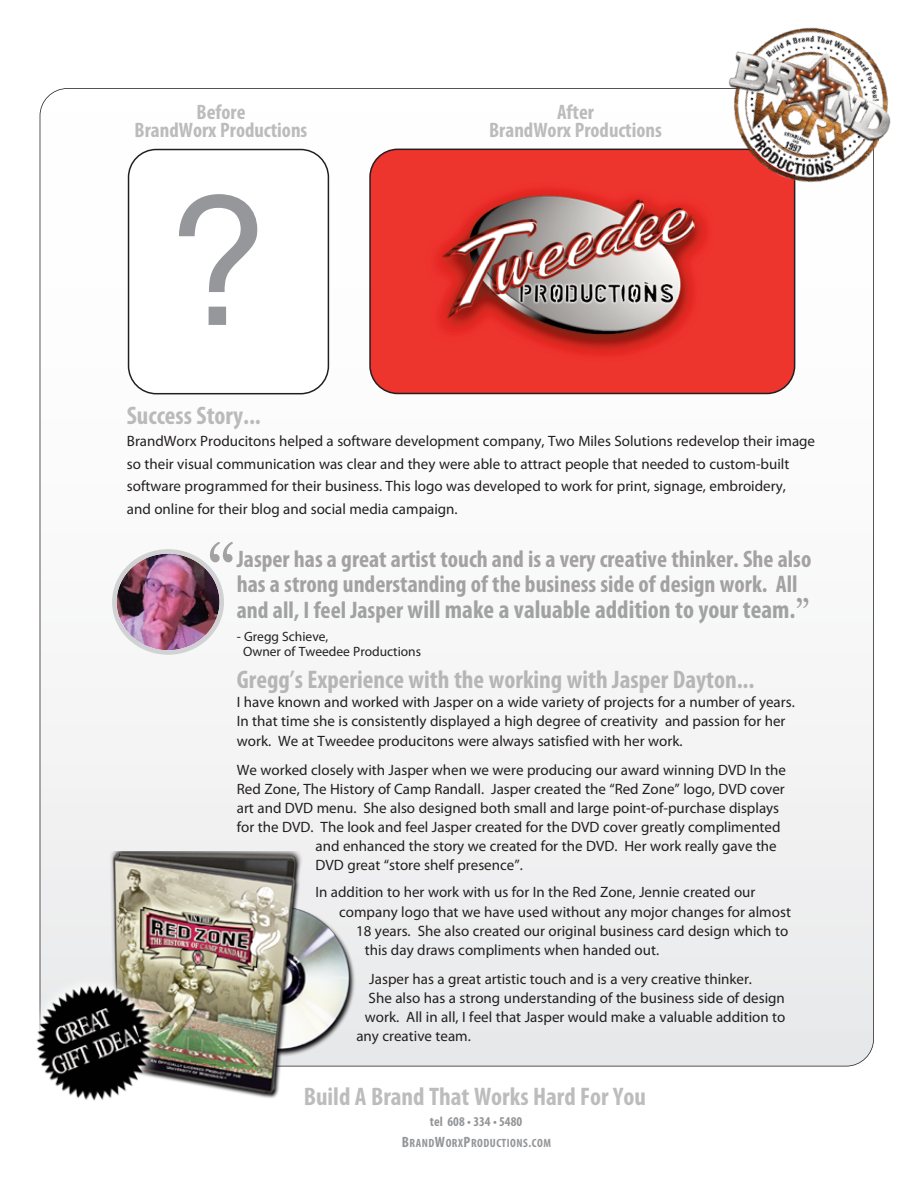
<style>
.page{position:relative;width:918px;height:1188px;background:#fff}
.page>*{position:absolute;margin:0;border:0;box-sizing:border-box;transform-origin:0 0}
.t1{font:180px "Helvetica";color:#95979a}
.t2{font:72px "Hoefler Text";color:rgb(35 31 32/.4)}
.t3{font:36px "Hoefler Text";color:rgb(35 31 32/.4)}
.t4{font:700 condensed 25.5px "Myriad Pro";color:rgb(35 31 32/.3)}
.t5{font:700 condensed 25.5px "Myriad Pro";color:rgb(35 31 32/.4)}
.t6{font:700 condensed 24px/25.5px "Myriad Pro";color:rgb(35 31 32/.4)}
.t7{font:700 condensed 21px/18px "Myriad Pro";color:rgb(35 31 32/.3);text-align:center}
.t8{font:15px/22.5px "Myriad Pro";color:#231f20}
.t9{font:13.5px/15px "Myriad Pro";color:#231f20}
.t10{font:700 condensed 13.5px "Myriad Pro";color:#939598}
.t11{font:700 condensed 12px "Myriad Pro";letter-spacing:.045em;color:#939598}
.s1{font-size:24px}
.s2{font-size:15px}
</style>
<div class="page">
<div style="left:40px;top:89px;width:834px;height:977px;background:linear-gradient(to right,#f9f9f9,#f3f3f4);border-radius:27px"></div>
<svg style="left:128px;top:149px;width:201px;height:245px"></svg>
<svg style="left:369px;top:149px;width:426px;height:245px"></svg>
<img style="left:720px;top:27px;width:171px;height:167px">
<img style="left:112px;top:549px;width:112px;height:106px">
<img style="left:36px;top:852px;width:333px;height:249px">
<h3 class="t7" style="left:135px;top:105px;width:174px">Before<br>BrandWorx Productions</h3>
<h3 class="t7" style="left:489px;top:105px;width:174px">After<br>BrandWorx Productions</h3>
<h1 class="t1" style="left:165px;top:158px;width:102px">?</h1>
<h3 class="t4" style="left:127px;top:406px;width:135px">Success Story...</h3>
<p class="t8" style="left:127px;top:431px;width:690px">BrandWorx Producitons helped a software development company, Two Miles Solutions redevelop their image so their visual communication was clear and they were able to attract people that needed to custom-built software programmed for their business. This logo was developed to work for print, signage, embroidery,<br>and online for their blog and social media campaign.</p>
<h2 class="t2" style="left:208px;top:526px;width:29px">“</h2>
<h3 class="t6" style="left:237px;top:548px;width:576px">Jasper has a great artist touch and is a very creative thinker. She also has a strong understanding of the business side of design work. All</h3>
<h3 class="t5" style="left:237px;top:600px;width:560px"><span class="s1">and all, I feel Jasper</span> will make a valuable addition to your team.</h3>
<h3 class="t3" style="left:795px;top:590px;width:15px">”</h3>
<p class="t9" style="left:243px;top:630px;width:180px;text-indent:-6px">- Gregg Schieve,<br>Owner of Tweedee Productions</p>
<h3 class="t4" style="left:237px;top:671px;width:519px">Gregg’s Experience with the working with Jasper Dayton...</h3>
<p class="t8" style="left:237px;top:694px;width:559px;line-height:19px">I have known and worked with Jasper on a wide variety of projects for a number of years.<br>In that time she is consistently displayed a high degree of creativity and passion for her work. We at Tweedee producitons were always satisfied with her work.</p>
<p class="t8" style="left:237px;top:760px;width:551px">We worked closely with Jasper when we were producing our award winning DVD In the</p>
<p class="t8" style="left:237px;top:779px;width:550px">Red Zone, The History of Camp Randall. Jasper created the “Red Zone” logo, DVD cover</p>
<p class="t8" style="left:237px;top:798px;width:544px">art and DVD menu. She also designed both small and large point-of-purchase displays</p>
<p class="t8" style="left:237px;top:817px;width:545px">for the DVD. The look and feel Jasper created for the DVD cover greatly complimented</p>
<p class="t8" style="left:316px;top:836px;width:463px">and enhanced the story we created for the DVD. Her work really gave the</p>
<p class="t8" style="left:316px;top:855px;width:209px">DVD great “store shelf presence”.</p>
<p class="t8" style="left:316px;top:882px;width:441px">In addition to her work with us for In the Red Zone, Jennie created our</p>
<p class="t8" style="left:339px;top:901px;width:453px">company logo that we have used without any mojor changes for almost</p>
<p class="t8" style="left:356px;top:920px;width:434px">18 years. She also created our original business card design which to</p>
<p class="t8" style="left:365px;top:940px;width:296px">this day draws compliments when handed out.</p>
<p class="t8" style="left:369px;top:969px;width:384px">Jasper has a great artistic touch and is a very creative thinker.</p>
<p class="t8" style="left:369px;top:988px;width:418px">She also has a strong understanding of the business side of design</p>
<p class="t8" style="left:365px;top:1007px;width:422px">work. All in all, I feel that Jasper would make a valuable addition to</p>
<p class="t8" style="left:356px;top:1026px;width:116px">any creative team.</p>
<h3 class="t4" style="left:304px;top:1088px;width:344px">Build A Brand That Works Hard For You</h3>
<p class="t10" style="left:430px;top:1117px;width:94px">tel 608 • 334 • 5480</p>
<p class="t11" style="left:402px;top:1139px;width:151px"><span class="s2">B</span>RAND<span class="s2">W</span>ORX<span class="s2">P</span>RODUCTIONS.COM</p>
</div>
